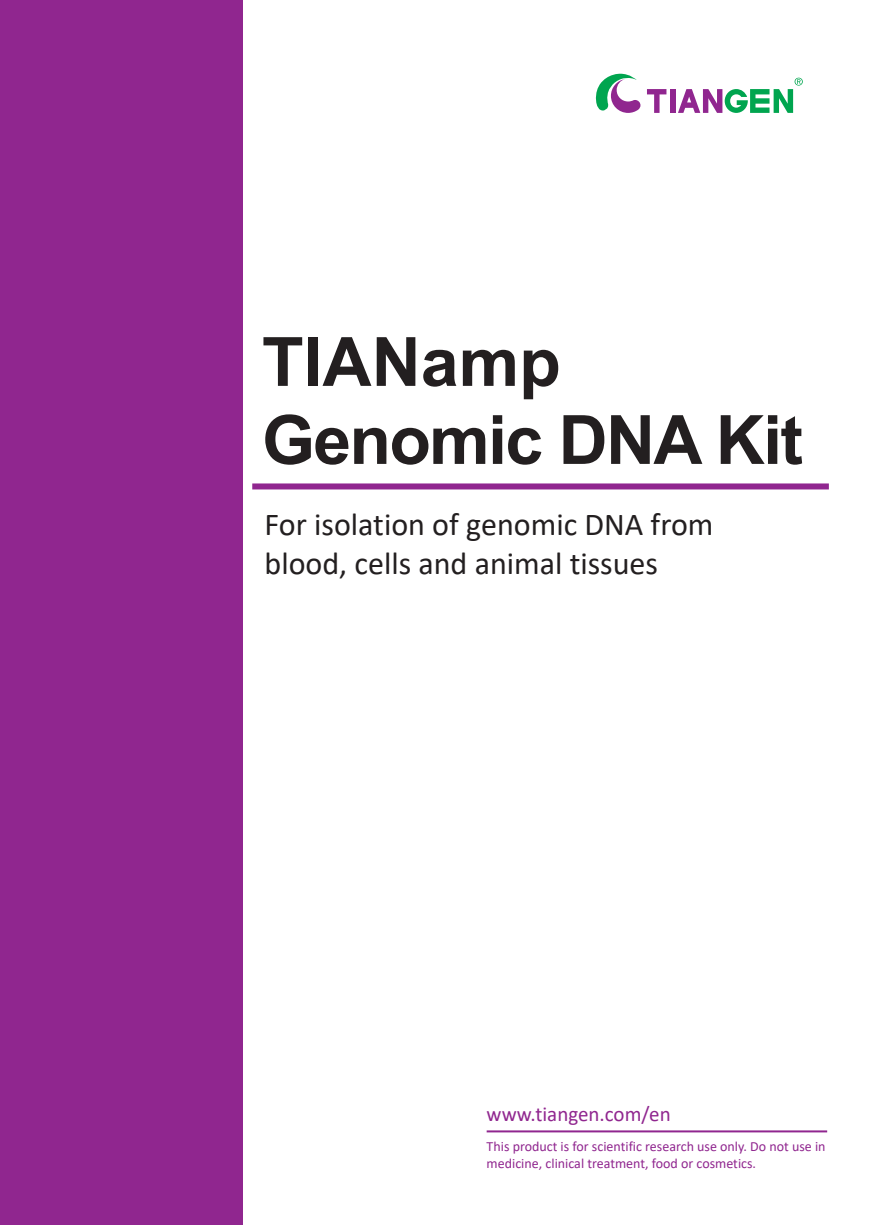
<style>
.page{position:relative;width:874px;height:1225px;background:#fff}
.page>*{position:absolute;margin:0;border:0;box-sizing:border-box;transform-origin:0 0}
.t1{font:700 68px "Arial";letter-spacing:-.025em;color:#231f20}
.t2{font:700 68px "Arial";color:#231f20}
.t3{font:32px/38.4px "Calibri";color:#231f20}
.t4{font:21px "Calibri";color:#90268f}
.小标题{font:14px/16.8px "Calibri";color:#90268f}
</style>
<div class="page">
<div style="left:252px;top:483px;width:576px;height:6px;background:#90268f"></div>
<div style="left:0;top:0;width:243px;height:1225px;background:#90268f"></div>
<hr style="left:486px;top:1130px;width:340px;height:2px;background:#90268f">
<svg style="left:595px;top:73px;width:45px;height:40px"></svg>
<div style="left:670px;top:89px;width:5px;height:24px;background:#90268f"></div>
<svg style="left:647px;top:89px;width:19px;height:24px"></svg>
<svg style="left:678px;top:78px;width:124px;height:35px"></svg>
<p class="t2" style="left:262px;top:314px;width:300px">TIANamp</p>
<p class="t1" style="left:262px;top:392px;width:542px">Genomic DNA Kit</p>
<p class="t3" style="left:264px;top:504px;width:450px">For isolation of genomic DNA from blood, cells and animal tissues</p>
<p class="t4" style="left:486px;top:1099px;width:185px">www.tiangen.com/en</p>
<p class="小标题" style="left:486px;top:1138px;width:340px">This product is for scientific research use only. Do not use in medicine, clinical treatment, food or cosmetics.</p>
</div>
